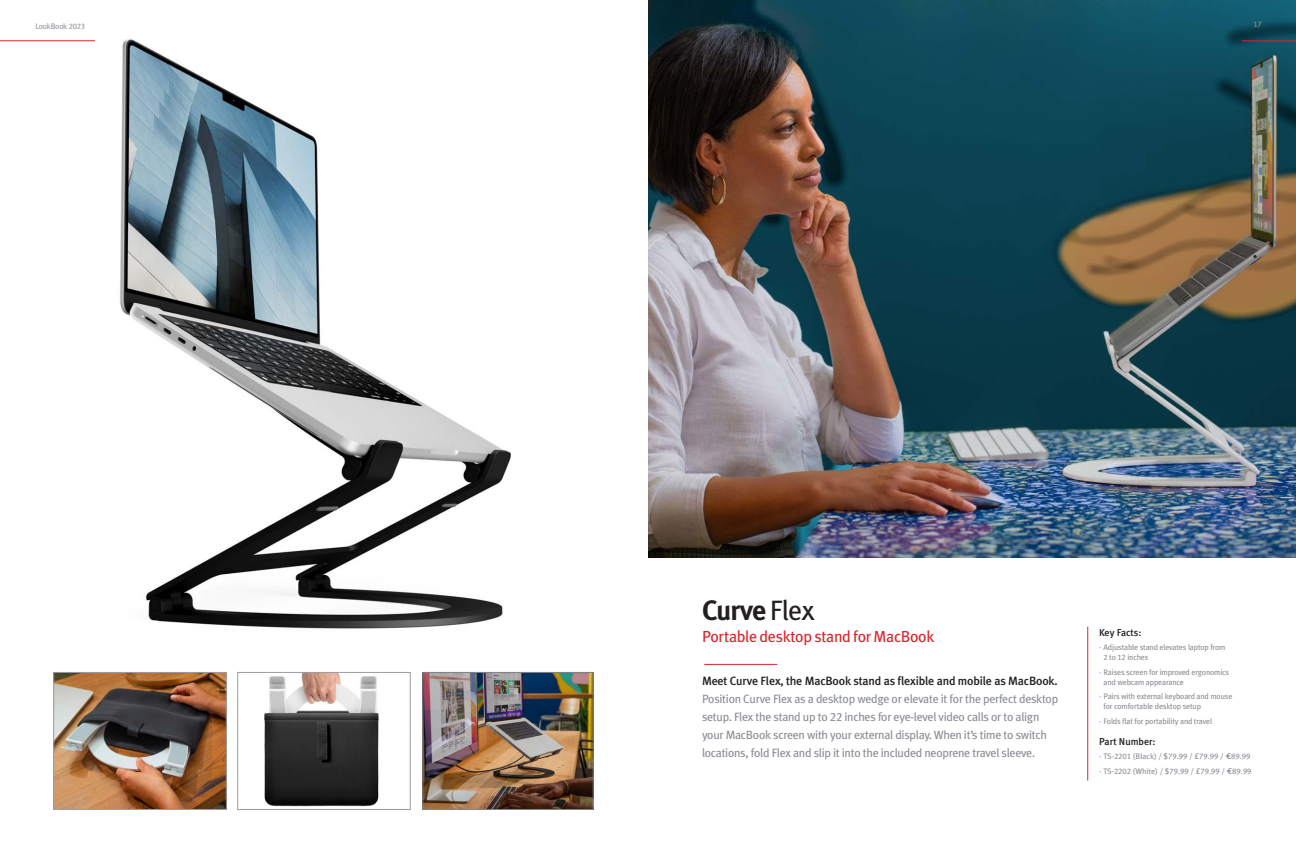
<style>
.page{position:relative;width:1296px;height:864px;background:#fff}
.page>*{position:absolute;margin:0;border:0;box-sizing:border-box;transform-origin:0 0}
.t1{font:700 28px "Meta Plus";letter-spacing:-.03em;color:#231f20}
.t2{font:16px "Meta Plus";letter-spacing:-.02em;color:#da252e}
.t3{font:12px/18px "Meta Plus";letter-spacing:-.025em;color:#8a8d93}
.t4{font:500 10px "Meta Plus";color:#231f20}
.t5{font:8px/10px "Meta Plus";letter-spacing:-.02em;color:#8a8d93}
.t6{font:8px "Meta Plus Book Caps";color:#8a8d93}
.t7{font:8px "Meta Plus";letter-spacing:-.03em;color:#95979d}
.t8{font:8px "Meta Plus Book Caps";color:#95979d}
.s1{font-family:"Meta Plus Book Caps"}
.s2{font-weight:400}
.s3{font-weight:500;color:#231f20}
.s4{font-family:"Meta Plus"}
.s5{font-family:"Meta Pro";font-weight:500;font-size:8.4px}
</style>
<div class="page">
<img style="left:425px;top:674px;width:166px;height:134px">
<div style="left:423px;top:672px;width:170px;height:138px;border:1px solid #80838a"></div>
<img style="left:94px;top:39px;width:417px;height:590px">
<hr style="left:1087px;top:627px;width:1px;height:154px;background:#da252e">
<img style="left:648px;top:0;width:648px;height:558px">
<hr style="left:704px;top:664px;width:73px;height:1px;background:#da252e">
<img style="left:56px;top:674px;width:168px;height:134px">
<div style="left:54px;top:672px;width:172px;height:138px;border:1px solid #9a9da3"></div>
<img style="left:264px;top:674px;width:115px;height:133px">
<div style="left:238px;top:672px;width:172px;height:138px;border:1px solid #9a9da3"></div>
<hr style="left:0;top:40px;width:95px;height:1px;background:#da252e">
<hr style="left:1242px;top:41px;width:54px;height:1px;background:#da252e">
<p class="t7" style="left:36px;top:22px;width:51px">LookBook <span class="s1">2023</span></p>
<p class="t8" style="left:1253px;top:20px;width:10px">17</p>
<p class="t1" style="left:702px;top:594px;width:114px">Curve<span class="s2">Flex</span></p>
<p class="t2" style="left:702px;top:628px;width:234px">Portable desktop stand for MacBook</p>
<p class="t3" style="left:702px;top:672px;width:358px"><span class="s3">Meet Curve Flex, the MacBook stand as flexible and mobile as MacBook.<br></span>Position Curve Flex as a desktop wedge or elevate it for the perfect desktop setup. Flex the stand up to <span class="s1">22</span> inches for eye-level video calls or to align your MacBook screen with your external display. When it’s time to switch locations, fold Flex and slip it into the included neoprene travel sleeve.</p>
<p class="t4" style="left:1099px;top:627px;width:44px">Key Facts:</p>
<p class="t5" style="left:1104px;top:643px;width:123px;text-indent:-4px">· Adjustable stand elevates laptop from<br><span class="s1">2</span> to <span class="s1">12</span> inches</p>
<p class="t5" style="left:1104px;top:667px;width:127px;text-indent:-4px">· Raises screen for improved ergonomics and webcam appearance</p>
<p class="t5" style="left:1104px;top:692px;width:130px;text-indent:-4px">· Pairs with external keyboard and mouse for comfortable desktop setup</p>
<p class="t5" style="left:1099px;top:716px;width:115px">· Folds flat for portability and travel</p>
<p class="t4" style="left:1099px;top:736px;width:58px">Part Number:</p>
<p class="t6" style="left:1099px;top:752px;width:153px"><span class="s4">· TS-</span>2201 <span class="s4">(Black)</span> / <span class="s4">$</span>79.99 / £79.99 / <span class="s5">€</span>89.99</p>
<p class="t6" style="left:1099px;top:767px;width:154px"><span class="s4">· TS-</span>2202 <span class="s4">(White)</span> / <span class="s4">$</span>79.99 / £79.99 / <span class="s5">€</span>89.99</p>
</div>
